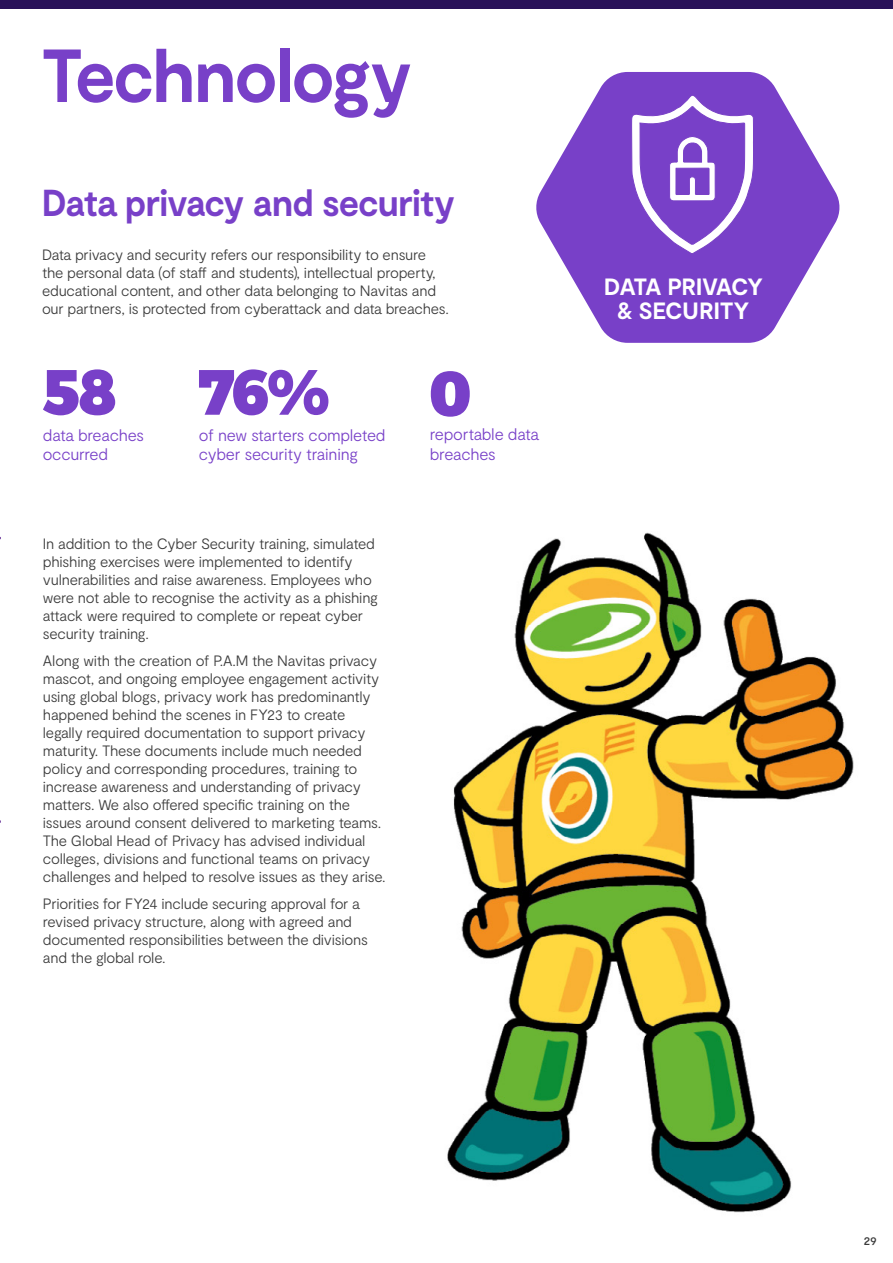
<style>
.page{position:relative;width:893px;height:1263px;background:#fff}
.page>*{position:absolute;margin:0;border:0;box-sizing:border-box;transform-origin:0 0}
.Section_Header{font:700 75px "Moderat";letter-spacing:-.015em;color:#7840c8;scale:.95 1}
.KSP-STAT_FOCUS{font:63.75px "Alexandria";color:#7840c8;scale:.95 1}
.t1{font:700 37.5px "Moderat";letter-spacing:-.015em;color:#7840c8;scale:.95 1}
.t2{font:700 23.55px/24.3px "Moderat";letter-spacing:-.005em;color:#fff;text-align:center}
.Body_Copy{font:300 16.5px/19.5px "Moderat";letter-spacing:-.02em;color:#7840c8}
.Body_Copy-2{font:300 15px/18px "Moderat";letter-spacing:-.02em;color:#3b3b3b}
.t3{font:500 12px "Moderat";color:#3b3b3b}
</style>
<div class="page">
<div style="left:0;top:0;width:893px;height:9px;background:#291259"></div>
<svg style="left:536px;top:72px;width:303px;height:271px;fill:#7840c8"></svg>
<svg style="left:631px;top:94px;width:123px;height:249px;background:#8b5bcf"></svg>
<img style="left:447px;top:532px;width:407px;height:681px">
<h1 class="Section_Header" style="left:42px;top:29px;width:390px">Technology</h1>
<h1 class="t1" style="left:42px;top:180px;width:436px">Data privacy and security</h1>
<p class="Body_Copy-2" style="left:42px;top:245px;width:408px">Data privacy and security refers our responsibility to ensure the personal data (of staff and students), intellectual property, educational content, and other data belonging to Navitas and our partners, is protected from cyberattack and data breaches.</p>
<p class="KSP-STAT_FOCUS" style="left:42px;top:355px;width:81px">58</p>
<p class="Body_Copy" style="left:43px;top:425px;width:103px">data breaches occurred</p>
<p class="KSP-STAT_FOCUS" style="left:198px;top:355px;width:140px">76%</p>
<p class="Body_Copy" style="left:199px;top:425px;width:188px">of new starters completed cyber security training</p>
<p class="Body_Copy-2" style="left:43px;top:535px;width:337px">In addition to the Cyber Security training, simulated phishing exercises were implemented to identify vulnerabilities and raise awareness. Employees who were not able to recognise the activity as a phishing attack were required to complete or repeat cyber security training.</p>
<p class="Body_Copy-2" style="left:43px;top:652px;width:344px">Along with the creation of P.A.M the Navitas privacy mascot, and ongoing employee engagement activity using global blogs, privacy work has predominantly happened behind the scenes in FY23 to create legally required documentation to support privacy maturity. These documents include much needed policy and corresponding procedures, training to increase awareness and understanding of privacy matters. We also offered specific training on the issues around consent delivered to marketing teams.<br>The Global Head of Privacy has advised individual colleges, divisions and functional teams on privacy challenges and helped to resolve issues as they arise.</p>
<p class="Body_Copy-2" style="left:43px;top:895px;width:326px">Priorities for FY24 include securing approval for a revised privacy structure, along with agreed and documented responsibilities between the divisions and the global role.</p>
<p class="KSP-STAT_FOCUS" style="left:429px;top:357px;width:46px">0</p>
<p class="Body_Copy" style="left:430px;top:425px;width:111px">reportable data breaches</p>
<h3 class="t2" style="left:604px;top:275px;width:160px">DATA PRIVACY &amp; SECURITY</h3>
<p class="t3" style="left:864px;top:1233px;width:14px">29</p>
</div>
